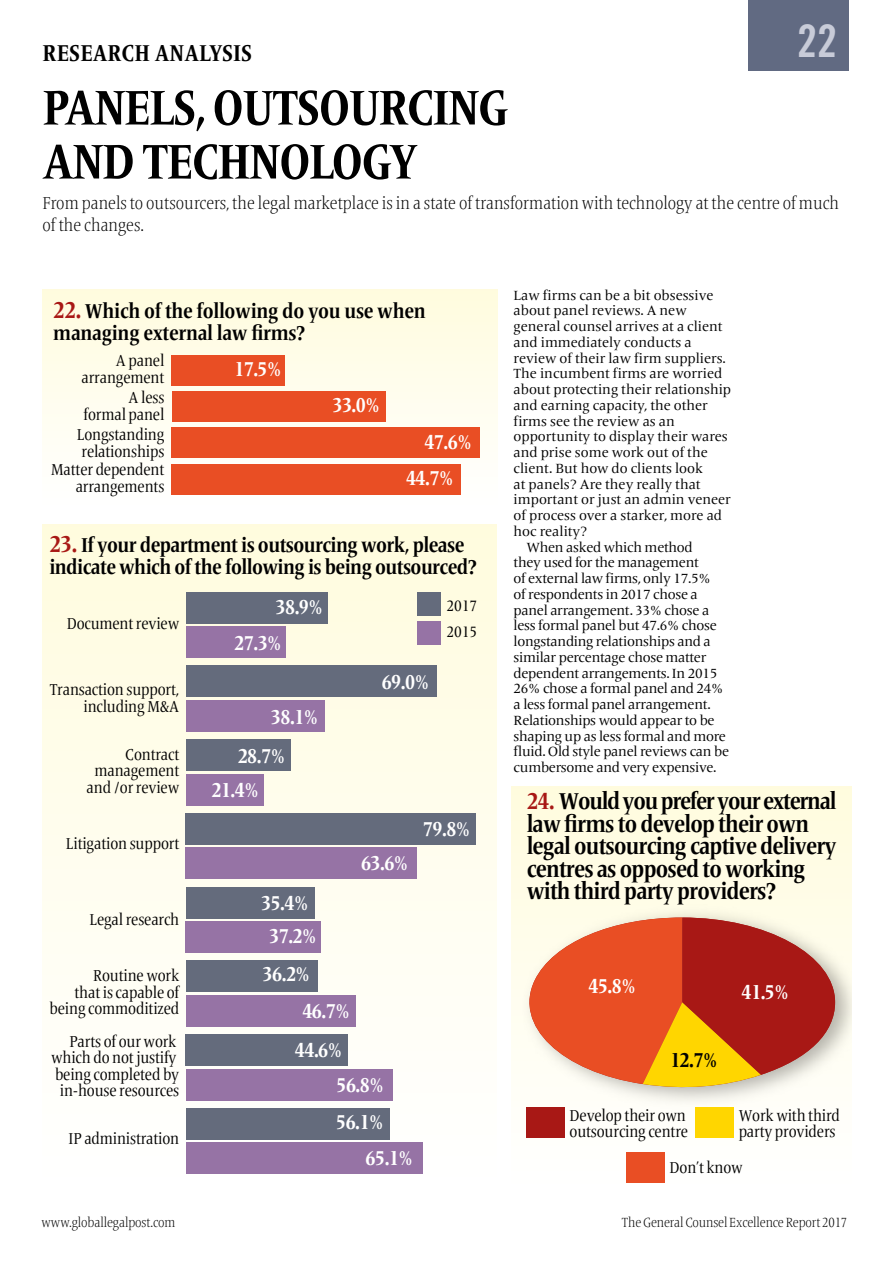
<style>
.page{position:relative;width:893px;height:1263px;background:#fff}
.page>*{position:absolute;margin:0;border:0;box-sizing:border-box;transform-origin:0 0}
.t1{font:700 condensed 51px/54px "Frutiger Serif LT Pro";letter-spacing:-.03em;color:#000}
.t2{font:45px "Trade Gothic LT Bold Cond Twenty";color:#c8cbd8}
.t3{font:700 condensed 24px/22.5px "Frutiger Serif LT Pro";letter-spacing:-.03em;color:#000}
.t4{font:700 condensed 24px "Frutiger Serif LT Pro";color:#000}
.t5{font:700 condensed 21px/22.5px "Frutiger Serif LT Pro";letter-spacing:-.025em;color:#000}
.t6{font:700 condensed 21px/36.5px "Frutiger Serif LT Pro";letter-spacing:-.025em;color:#fff}
.t7{font:300 condensed 18px/21.6px "Frutiger Serif LT Pro";color:#000}
.t8{font:condensed 16.5px/16.5px "Frutiger Serif LT Pro";letter-spacing:-.01em;color:#000;text-align:right}
.t9{font:condensed 15.75px "Frutiger Serif LT Pro";letter-spacing:-.01em;color:#000;scale:1.05 1}
.t10{font:13.8px "Frutiger Serif LT Pro";color:#000}
.t11{font:13.8px "Frutiger Serif LT Pro";letter-spacing:-.02em;color:#000}
.t12{font:300 condensed 13.8px "Frutiger Serif LT Pro";letter-spacing:-.01em;color:#000}
.s1{font-size:24px;color:#a81815}
.s2{color:#a81815}
</style>
<div class="page">
<div style="left:748px;top:0;width:101px;height:71px;background:#616a82"></div>
<div style="left:42px;top:289px;width:455px;height:221px;background:linear-gradient(to bottom,#fffbdd,#fffdfd)"></div>
<div style="left:172px;top:355px;width:113px;height:30px;background:#e94e24"></div>
<div style="left:172px;top:391px;width:213px;height:31px;background:#e94e24"></div>
<div style="left:172px;top:428px;width:308px;height:30px;background:#e94e24"></div>
<div style="left:172px;top:464px;width:289px;height:31px;background:#e94e24"></div>
<div style="left:43px;top:524px;width:454px;height:671px;background:linear-gradient(to bottom,#fefbdd,#fdfcfe)"></div>
<div style="left:418px;top:592px;width:23px;height:23px;background:#646b7c"></div>
<div style="left:418px;top:621px;width:23px;height:23px;background:#9673a5"></div>
<div style="left:186px;top:627px;width:99px;height:31px;background:#9673a5"></div>
<div style="left:186px;top:592px;width:141px;height:31px;background:#646b7c"></div>
<div style="left:186px;top:700px;width:138px;height:31px;background:#9673a5"></div>
<div style="left:186px;top:666px;width:251px;height:31px;background:#646b7c"></div>
<div style="left:186px;top:774px;width:78px;height:31px;background:#9673a5"></div>
<div style="left:186px;top:739px;width:104px;height:32px;background:#646b7c"></div>
<div style="left:186px;top:848px;width:231px;height:31px;background:#9673a5"></div>
<div style="left:186px;top:813px;width:290px;height:31px;background:#646b7c"></div>
<div style="left:186px;top:921px;width:135px;height:32px;background:#9673a5"></div>
<div style="left:186px;top:887px;width:129px;height:31px;background:#646b7c"></div>
<div style="left:186px;top:995px;width:170px;height:31px;background:#9673a5"></div>
<div style="left:186px;top:961px;width:131px;height:31px;background:#646b7c"></div>
<div style="left:186px;top:1069px;width:206px;height:31px;background:#9673a5"></div>
<div style="left:186px;top:1034px;width:162px;height:31px;background:#646b7c"></div>
<div style="left:186px;top:1143px;width:237px;height:31px;background:#9673a5"></div>
<div style="left:186px;top:1108px;width:204px;height:31px;background:#646b7c"></div>
<svg style="left:512px;top:787px;width:340px;height:396px"></svg>
<img style="left:515px;top:899px;width:337px;height:215px">
<svg style="left:513px;top:917px;width:322px;height:173px;background:#da764f"></svg>
<div style="left:626px;top:1152px;width:39px;height:30px;background:#e94e24"></div>
<div style="left:695px;top:1107px;width:39px;height:31px;background:#ffd600"></div>
<div style="left:526px;top:1107px;width:39px;height:31px;background:#a81815"></div>
<h3 class="t4" style="left:43px;top:39px;width:211px">RESEARCH ANALYSIS</h3>
<h2 class="t2" style="left:797px;top:14px;width:41px">22</h2>
<h1 class="t1" style="left:43px;top:81px;width:467px">PANELS, OUTSOURCING<br>AND TECHNOLOGY</h1>
<h3 class="t7" style="left:43px;top:192px;width:798px">From panels to outsourcers, the legal marketplace is in a state of transformation with technology at the centre of much of the changes.</h3>
<h3 class="t5" style="left:53px;top:300px;width:374px"><span class="s1">22.</span> Which of the following do you use when managing external law firms?</h3>
<p class="t8" style="left:82px;top:353px;width:84px">A panel arrangement</p>
<h3 class="t6" style="left:234px;top:351px;width:49px">17.5%</h3>
<p class="t8" style="left:84px;top:390px;width:82px">A less formal panel</p>
<p class="t8" style="left:77px;top:426px;width:89px;text-align:left">Longstanding relationships</p>
<p class="t8" style="left:51px;top:462px;width:115px">Matter dependent arrangements</p>
<h3 class="t6" style="left:332px;top:387px;width:49px">33.0%</h3>
<h3 class="t6" style="left:406px;top:424px;width:67px;text-indent:18px">47.6%<br>44.7%</h3>
<h3 class="t5" style="left:49px;top:534px;width:429px"><span class="s1">23.</span> If your department is outsourcing work, please indicate which of the following is being outsourced?</h3>
<p class="t8" style="left:67px;top:616px;width:114px">Document review</p>
<p class="t8" style="left:50px;top:682px;width:131px">Transaction support, including M&amp;A</p>
<p class="t8" style="left:87px;top:746px;width:94px">Contract management and /or review</p>
<p class="t8" style="left:66px;top:835px;width:115px">Litigation support</p>
<p class="t8" style="left:89px;top:911px;width:91px">Legal research</p>
<p class="t8" style="left:50px;top:967px;width:131px">Routine work<br>that is capable of being commoditized</p>
<p class="t8" style="left:51px;top:1033px;width:129px">Parts of our work which do not justify being completed by in-house resources</p>
<p class="t8" style="left:69px;top:1130px;width:112px">IP administration</p>
<h3 class="t6" style="left:234px;top:590px;width:90px;line-height:35.4px;text-indent:41px">38.9%<br>27.3%</h3>
<h3 class="t6" style="left:238px;top:698px;width:82px;line-height:38.5px;text-indent:33px">38.1%<br>28.7%</h3>
<h3 class="t6" style="left:211px;top:772px;width:49px">21.4%</h3>
<p class="t9" style="left:447px;top:596px;width:31px">2017</p>
<h3 class="t6" style="left:382px;top:664px;width:49px">69.0%</h3>
<p class="t9" style="left:447px;top:622px;width:31px">2015</p>
<h3 class="t6" style="left:361px;top:845px;width:49px">63.6%</h3>
<h3 class="t6" style="left:423px;top:810px;width:49px">79.8%</h3>
<h3 class="t6" style="left:261px;top:886px;width:57px;line-height:33.5px;text-align:center">35.4%<br>37.2%</h3>
<h3 class="t6" style="left:302px;top:956px;width:49px;text-indent:-40px">36.2%<br>46.7%</h3>
<h3 class="t6" style="left:336px;top:1032px;width:49px;line-height:35.1px;text-indent:-42px">44.6%<br>56.8%</h3>
<h3 class="t6" style="left:366px;top:1104px;width:49px;text-indent:-29px">56.1%<br>65.1%</h3>
<p class="t10" style="left:514px;top:287px;width:201px">Law firms can be a bit obsessive</p>
<p class="t10" style="left:514px;top:303px;width:175px">about panel reviews. A new</p>
<p class="t10" style="left:514px;top:318px;width:211px">general counsel arrives at a client</p>
<p class="t10" style="left:514px;top:334px;width:180px">and immediately conducts a</p>
<p class="t10" style="left:514px;top:350px;width:214px">review of their law firm suppliers.</p>
<p class="t10" style="left:514px;top:366px;width:210px">The incumbent firms are worried</p>
<p class="t10" style="left:514px;top:381px;width:219px">about protecting their relationship</p>
<p class="t10" style="left:514px;top:397px;width:196px">and earning capacity, the other</p>
<p class="t10" style="left:514px;top:413px;width:163px">firms see the review as an</p>
<p class="t10" style="left:514px;top:429px;width:216px">opportunity to display their wares</p>
<p class="t10" style="left:514px;top:444px;width:196px">and prise some work out of the</p>
<p class="t10" style="left:514px;top:460px;width:191px">client. But how do clients look</p>
<p class="t10" style="left:514px;top:476px;width:189px">at panels? Are they really that</p>
<p class="t10" style="left:514px;top:492px;width:219px">important or just an admin veneer</p>
<p class="t10" style="left:514px;top:507px;width:210px">of process over a starker, more ad</p>
<p class="t10" style="left:514px;top:523px;width:75px">hoc reality?</p>
<p class="t11" style="left:526px;top:539px;width:168px">When asked which method</p>
<p class="t11" style="left:514px;top:555px;width:187px">they used for the management</p>
<p class="t11" style="left:514px;top:570px;width:199px">of external law firms, only 17.5%</p>
<p class="t11" style="left:514px;top:586px;width:186px">of respondents in 2017 chose a</p>
<p class="t11" style="left:514px;top:602px;width:197px">panel arrangement. 33% chose a</p>
<p class="t11" style="left:514px;top:618px;width:205px">less formal panel but 47.6% chose</p>
<p class="t11" style="left:514px;top:633px;width:199px">longstanding relationships and a</p>
<p class="t11" style="left:514px;top:649px;width:194px">similar percentage chose matter</p>
<p class="t11" style="left:514px;top:665px;width:205px">dependent arrangements. In 2015</p>
<p class="t11" style="left:514px;top:681px;width:211px">26% chose a formal panel and 24%</p>
<p class="t11" style="left:514px;top:696px;width:199px">a less formal panel arrangement.</p>
<p class="t11" style="left:514px;top:712px;width:202px">Relationships would appear to be</p>
<p class="t11" style="left:514px;top:728px;width:214px">shaping up as less formal and more</p>
<p class="t11" style="left:514px;top:744px;width:217px">fluid. Old style panel reviews can be</p>
<p class="t11" style="left:514px;top:759px;width:205px">cumbersome and very expensive.</p>
<h3 class="t3" style="left:527px;top:790px;width:311px"><span class="s2">24.</span> Would you prefer your external law firms to develop their own legal outsourcing captive delivery centres as opposed to working with third party providers?</h3>
<h3 class="t6" style="left:588px;top:968px;width:49px">45.8%</h3>
<h3 class="t6" style="left:742px;top:974px;width:49px">41.5%</h3>
<h3 class="t5" style="left:670px;top:1048px;width:49px">12.7%</h3>
<p class="t8" style="left:570px;top:1107px;width:120px;text-align:left">Develop their own outsourcing centre</p>
<p class="t8" style="left:739px;top:1107px;width:103px;text-align:left">Work with third party providers</p>
<p class="t8" style="left:669px;top:1159px;width:75px">Don’t know</p>
<p class="t12" style="left:41px;top:1214px;width:135px">www.globallegalpost.com</p>
<p class="t12" style="left:622px;top:1214px;width:227px">The General Counsel Excellence Report 2017</p>
</div>
